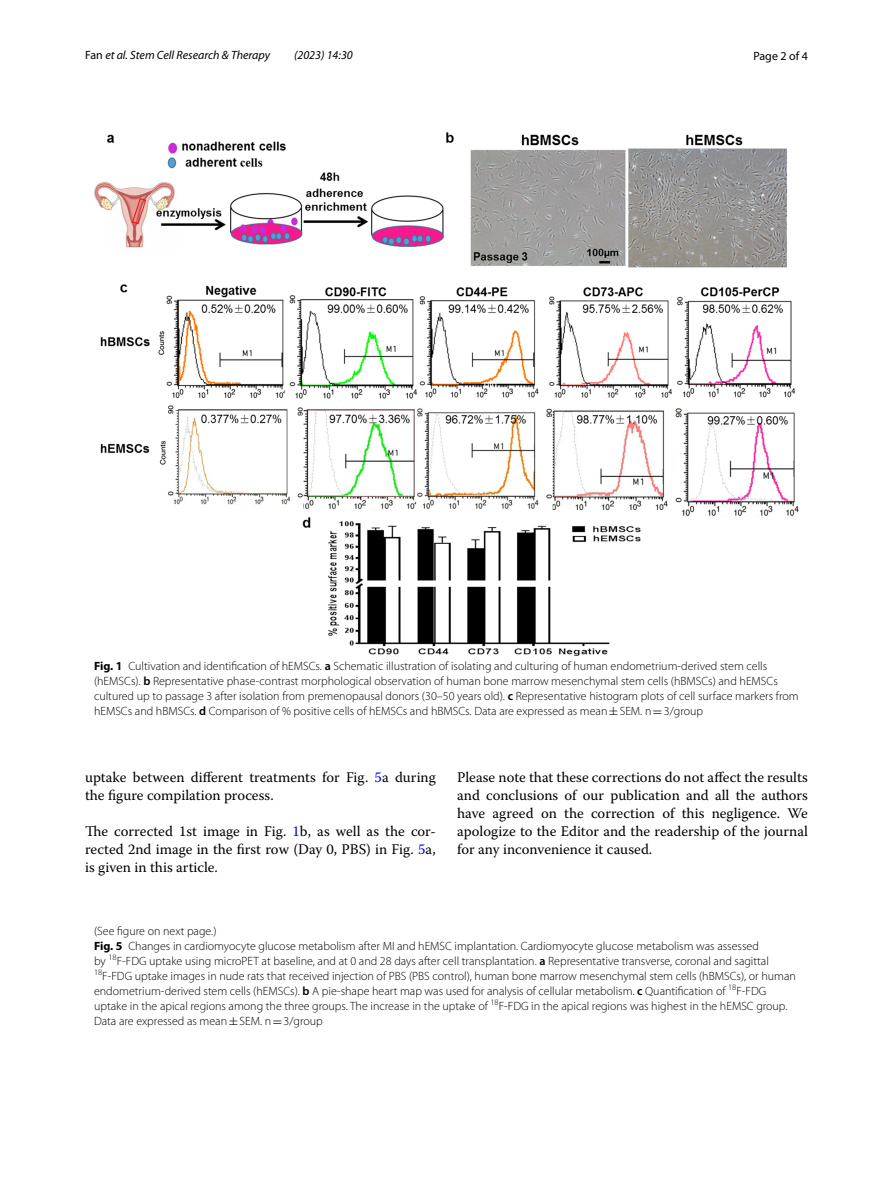
<style>
.page{position:relative;width:893px;height:1187px;background:#fff}
.page>*{position:absolute;margin:0;border:0;box-sizing:border-box;transform-origin:0 0}
.t1{font:14.7px/18px "Warnock Pro";color:#000;text-align:justify}
.t2{font:300 12px/15px "Myriad Pro";color:#000}
.t3{font:italic 12px "Myriad Pro";color:#000}
.t4{font:12px "Myriad Pro";color:#000}
.s1{font-style:normal}
.s2{font-weight:700}
.s3{font-weight:600}
.s4{font-family:"MTSY";font-weight:400}
.s5{color:#00f}
</style>
<div class="page">
<img style="left:94px;top:133px;width:705px;height:522px">
<p class="t3" style="left:85px;top:48px;width:186px"><span class="s1">Fan</span> et al. Stem Cell Research &amp; Therapy</p>
<p class="t3" style="left:294px;top:48px;width:60px">(2023) 14:30</p>
<p class="t4" style="left:753px;top:48px;width:56px">Page 2 of 4</p>
<p class="t2" style="left:94px;top:659px;width:706px"><span class="s2">Fig. 1</span> Cultivation and identification of hEMSCs. <span class="s3">a</span> Schematic illustration of isolating and culturing of human endometrium-derived stem cells (hEMSCs). <span class="s3">b</span> Representative phase-contrast morphological observation of human bone marrow mesenchymal stem cells (hBMSCs) and hEMSCs cultured up to passage 3 after isolation from premenopausal donors (30–50 years old). <span class="s3">c</span> Representative histogram plots of cell surface markers from hEMSCs and hBMSCs. <span class="s3">d</span> Comparison of % positive cells of hEMSCs and hBMSCs. Data are expressed as mean<span class="s4">±</span>SEM. n<span class="s4">=</span>3/group</p>
<p class="t1" style="left:85px;top:767px;width:352px">uptake between different treatments for Fig. <span class="s5">5</span>a during the figure compilation process.</p>
<p class="t1" style="left:85px;top:821px;width:352px">The corrected 1st image in Fig. <span class="s5">1</span>b, as well as the cor&shy;rected 2nd image in the first row (Day 0, PBS) in Fig. <span class="s5">5</span>a, is given in this article.</p>
<p class="t2" style="left:94px;top:923px;width:124px">(See figure on next page.)</p>
<p class="t1" style="left:457px;top:767px;width:352px">Please note that these corrections do not affect the results and conclusions of our publication and all the authors have agreed on the correction of this negligence. We apologize to the Editor and the readership of the journal for any inconvenience it caused.</p>
<p class="t2" style="left:94px;top:938px;width:703px"><span class="s2">Fig. 5</span> Changes in cardiomyocyte glucose metabolism after MI and hEMSC implantation. Cardiomyocyte glucose metabolism was assessed<br>by <sup>18</sup>F-FDG uptake using microPET at baseline, and at 0 and 28 days after cell transplantation. <span class="s3">a</span> Representative transverse, coronal and sagittal <sup>18</sup>F-FDG uptake images in nude rats that received injection of PBS (PBS control), human bone marrow mesenchymal stem cells (hBMSCs), or human endometrium-derived stem cells (hEMSCs). <span class="s3">b</span> A pie-shape heart map was used for analysis of cellular metabolism. <span class="s3">c</span> Quantification of <sup>18</sup>F-FDG uptake in the apical regions among the three groups. The increase in the uptake of <sup>18</sup>F-FDG in the apical regions was highest in the hEMSC group.<br>Data are expressed as mean<span class="s4">±</span>SEM. n<span class="s4">=</span>3/group</p>
</div>
